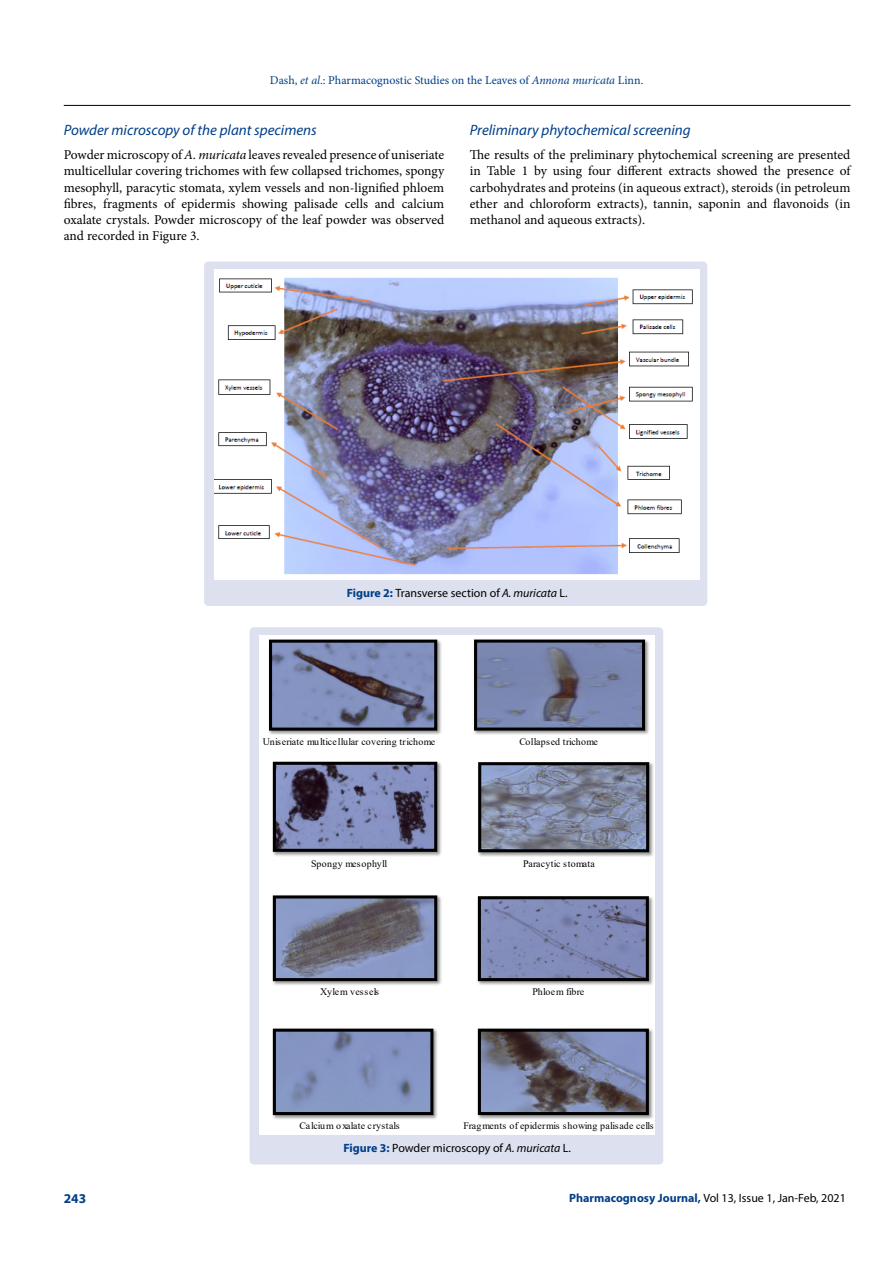
<style>
.page{position:relative;width:893px;height:1263px;background:#fff}
.page>*{position:absolute;margin:0;border:0;box-sizing:border-box;transform-origin:0 0}
.t1{font:italic 15px "Myriad Pro";color:#003e88}
.t2{font:13.5px/16.2px "Minion Pro";color:#000;text-align:justify}
.t3{font:700 13.5px "Myriad Pro";color:#003e88}
.t4{font:12px "Myriad Pro";color:#000}
.t5{font:12px "Minion Pro";color:#003e88}
.t6{font:9.9px "Times New Roman";letter-spacing:.015em;color:#000}
.t7{font:9.9px "Times New Roman";letter-spacing:.035em;color:#000}
.t8{font:9.9px "Times New Roman";letter-spacing:-.02em;color:#000}
.s1{font-style:italic}
.s2{font-weight:700;color:#003e88}
</style>
<div class="page">
<hr style="left:64px;top:105px;width:786px;height:1px;background:#000">
<div style="left:204px;top:261px;width:503px;height:345px;background:#dde0ef;border-radius:4px"></div>
<img style="left:215px;top:269px;width:484px;height:311px">
<div style="left:250px;top:627px;width:413px;height:537px;background:#dde0ef;border-radius:4px"></div>
<div style="left:259px;top:635px;width:396px;height:500px;background:#fff"></div>
<img style="left:269px;top:639px;width:173px;height:96px">
<img style="left:273px;top:644px;width:160px;height:83px">
<div style="left:269px;top:640px;width:168px;height:91px;border:3px solid #000"></div>
<img style="left:474px;top:639px;width:175px;height:96px">
<img style="left:478px;top:643px;width:163px;height:84px">
<div style="left:474px;top:639px;width:171px;height:92px;border:3px solid #000"></div>
<img style="left:272px;top:761px;width:170px;height:95px">
<img style="left:277px;top:766px;width:156px;height:82px">
<div style="left:273px;top:762px;width:164px;height:90px;border:3px solid #000"></div>
<img style="left:478px;top:762px;width:176px;height:95px">
<img style="left:482px;top:766px;width:163px;height:82px">
<div style="left:478px;top:762px;width:171px;height:90px;border:3px solid #000"></div>
<img style="left:272px;top:1028px;width:166px;height:92px">
<img style="left:277px;top:1032px;width:152px;height:79px">
<div style="left:273px;top:1028px;width:160px;height:87px;border:3px solid #000"></div>
<img style="left:477px;top:1028px;width:176px;height:92px">
<img style="left:482px;top:1032px;width:163px;height:79px">
<div style="left:478px;top:1028px;width:171px;height:87px;border:3px solid #000"></div>
<img style="left:477px;top:896px;width:176px;height:89px">
<img style="left:482px;top:900px;width:163px;height:77px">
<div style="left:478px;top:896px;width:171px;height:85px;border:3px solid #000"></div>
<img style="left:272px;top:895px;width:170px;height:90px">
<img style="left:277px;top:899px;width:156px;height:78px">
<div style="left:273px;top:895px;width:164px;height:86px;border:3px solid #000"></div>
<p class="t5" style="left:270px;top:72px;width:375px">Dash, <span class="s1">et al</span>.: Pharmacognostic Studies on the Leaves of <span class="s1">Annona muricata</span> Linn.</p>
<p class="t1" style="left:64px;top:120px;width:255px">Powder microscopy of the plant specimens</p>
<p class="t2" style="left:64px;top:147px;width:382px">Powder microscopy of <span class="s1">A. muricata</span> leaves revealed presence of uniseriate multicellular covering trichomes with few collapsed trichomes, spongy mesophyll, paracytic stomata, xylem vessels and non-lignified phloem fibres, fragments of epidermis showing palisade cells and calcium oxalate crystals. Powder microscopy of the leaf powder was observed and recorded in Figure 3.</p>
<p class="t1" style="left:470px;top:120px;width:222px">Preliminary phytochemical screening</p>
<p class="t2" style="left:470px;top:147px;width:382px">The results of the preliminary phytochemical screening are presented in Table 1 by using four different extracts showed the presence of carbohydrates and proteins (in aqueous extract), steroids (in petroleum ether and chloroform extracts), tannin, saponin and flavonoids (in methanol and aqueous extracts).</p>
<p class="t4" style="left:347px;top:586px;width:222px"><span class="s2">Figure 2:</span> Transverse section of <span class="s1">A. muricata</span> L.</p>
<p class="t6" style="left:263px;top:735px;width:174px">Uniseriate multicellular covering trichome</p>
<p class="t6" style="left:519px;top:735px;width:80px">Collapsed trichome</p>
<p class="t7" style="left:311px;top:856px;width:78px">Spongy mesophyll</p>
<p class="t6" style="left:523px;top:856px;width:73px">Paracytic stomata</p>
<p class="t6" style="left:320px;top:985px;width:60px">Xylem vessels</p>
<p class="t8" style="left:532px;top:985px;width:53px">Phloem fibre</p>
<p class="t6" style="left:300px;top:1119px;width:102px">Calcium oxalate crystals</p>
<p class="t6" style="left:463px;top:1119px;width:192px">Fragments of epidermis showing palisade cells</p>
<p class="t4" style="left:343px;top:1141px;width:229px"><span class="s2">Figure 3:</span> Powder microscopy of <span class="s1">A. muricata</span> L.</p>
<p class="t3" style="left:64px;top:1189px;width:24px">243</p>
<p class="t4" style="left:569px;top:1190px;width:278px"><span class="s2">Pharmacognosy Journal,</span> Vol 13, Issue 1, Jan-Feb, 2021</p>
</div>
